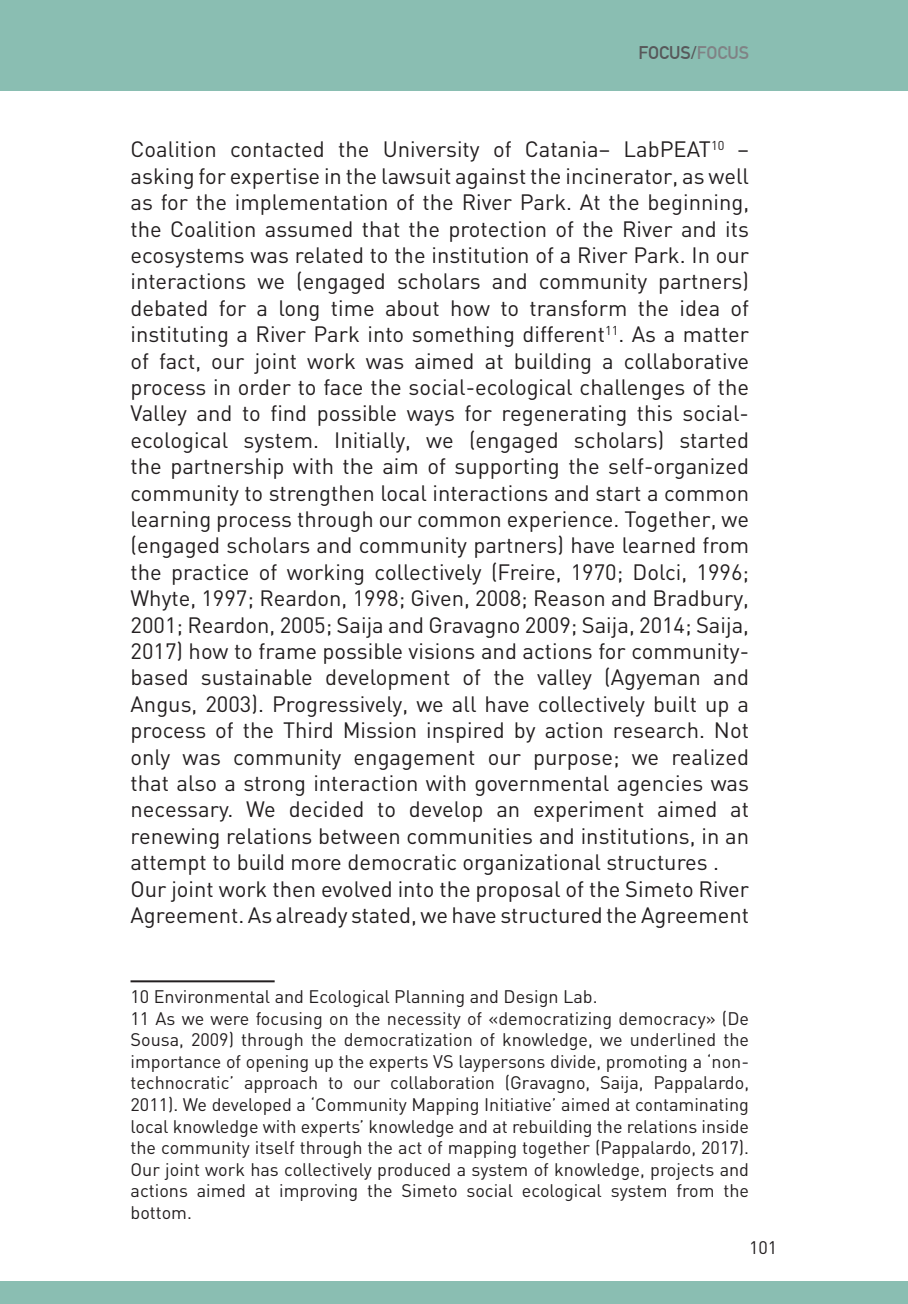
<style>
.page{position:relative;width:908px;height:1304px;background:#fff}
.page>*{position:absolute;margin:0;border:0;box-sizing:border-box;transform-origin:0 0}
.t1{font:22px/26.4px "DIN";color:#231f20;text-align:justify}
.note{font:18px/21.6px "DIN";color:#231f20;text-align:justify}
.t2{font:700 18px "DIN Alternate";color:#57585a}
.s1{color:#808285}
</style>
<div class="page">
<div style="left:0;top:0;width:907px;height:90px;background:#8abeb2"></div>
<div style="left:0;top:1281px;width:907px;height:23px;background:#8abeb2"></div>
<hr style="left:130px;top:980px;width:144px;height:2px;background:#231f20">
<p class="t2" style="left:638px;top:39px;width:112px">FOCUS/<span class="s1">FOCUS</span></p>
<p class="t1" style="left:130px;top:136px;width:620px">Coalition contacted the University of Catania– LabPEAT<sup>10</sup> – asking for expertise in the lawsuit against the incinerator, as well as for the implementation of the River Park. At the beginning, the Coalition assumed that the protection of the River and its ecosystems was related to the institution of a River Park. In our interactions we (engaged scholars and community partners) debated for a long time about how to transform the idea of instituting a River Park into something different<sup>11</sup>. As a matter of fact, our joint work was aimed at building a collaborative process in order to face the social-ecological challenges of the Valley and to find possible ways for regenerating this social&shy;ecological system. Initially, we (engaged scholars) started the partnership with the aim of supporting the self-organized community to strengthen local interactions and start a common learning process through our common experience. Together, we (engaged scholars and community partners) have learned from the practice of working collectively (Freire, 1970; Dolci, 1996; Whyte, 1997; Reardon, 1998; Given, 2008; Reason and Bradbury, 2001; Reardon, 2005; Saija and Gravagno 2009; Saija, 2014; Saija, 2017) how to frame possible visions and actions for community&shy;based sustainable development of the valley (Agyeman and Angus, 2003). Progressively, we all have collectively built up a process of the Third Mission inspired by action research. Not only was community engagement our purpose; we realized that also a strong interaction with governmental agencies was necessary. We decided to develop an experiment aimed at renewing relations between communities and institutions, in an attempt to build more democratic organizational structures .</p>
<p class="t1" style="left:130px;top:875px;width:620px">Our joint work then evolved into the proposal of the Simeto River<br>Agreement. As already stated, we have structured the Agreement</p>
<p class="note" style="left:130px;top:985px;width:468px">10 Environmental and Ecological Planning and Design Lab.</p>
<p class="note" style="left:130px;top:1007px;width:620px">11 As we were focusing on the necessity of «democratizing democracy» (De Sousa, 2009) through the democratization of knowledge, we underlined the importance of opening up the experts VS laypersons divide, promoting a ‘non&shy;technocratic’ approach to our collaboration (Gravagno, Saija, Pappalardo, 2011). We developed a ‘Community Mapping Initiative’ aimed at contaminating local knowledge with experts’ knowledge and at rebuilding the relations inside the community itself through the act of mapping together (Pappalardo, 2017).<br>Our joint work has collectively produced a system of knowledge, projects and actions aimed at improving the Simeto social ecological system from the bottom.</p>
<p class="note" style="left:748px;top:1237px;width:30px">101</p>
</div>
